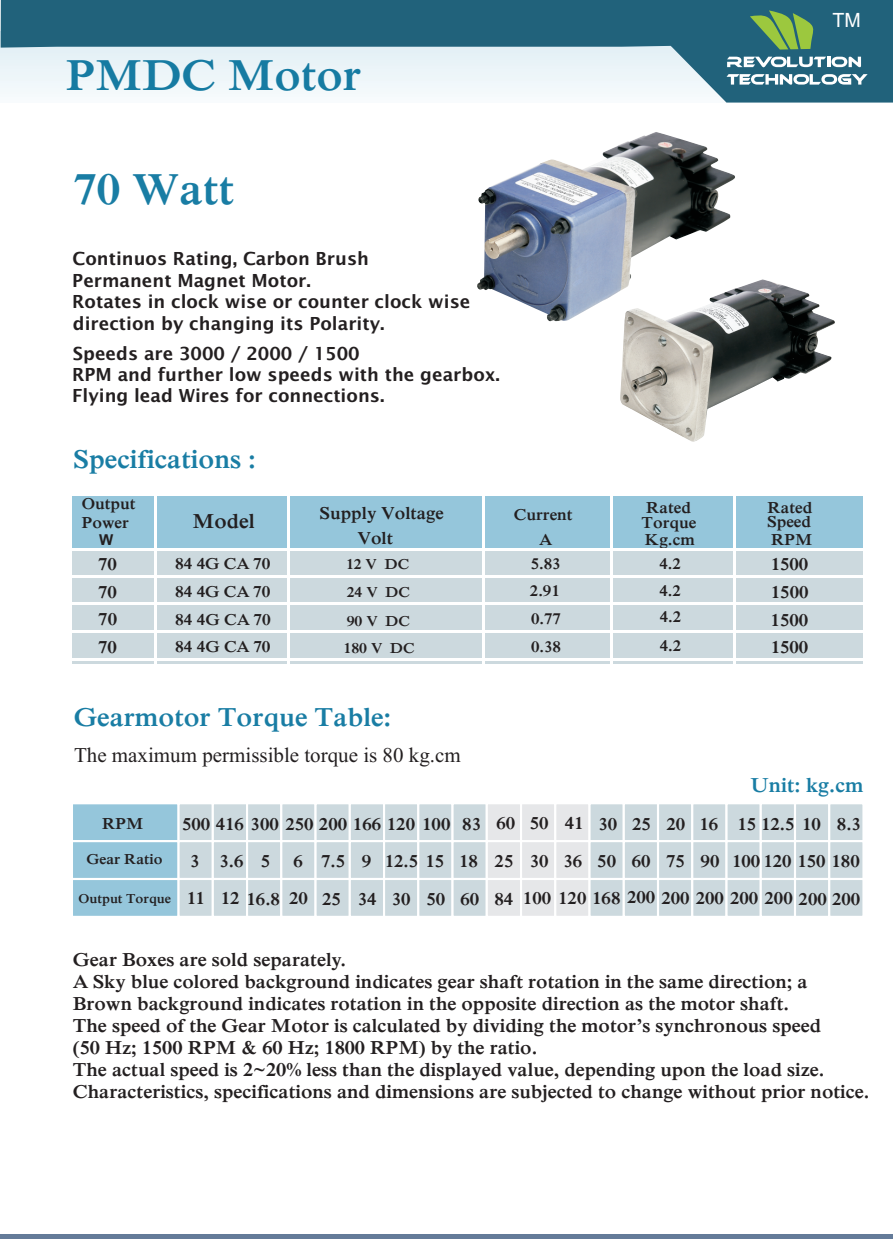
<style>
.page{position:relative;width:893px;height:1251px;background:#fff}
.page>*{position:absolute;margin:0;border:0;box-sizing:border-box;transform-origin:0 0}
.t1{font:700 45px "Iskoola Pota";color:#167ba2}
.t2{font:700 45px "Iskoola Pota";color:#197da4}
.t3{font:700 27px "Iskoola Pota";color:#197da4}
.t4{font:21px "Iskoola Pota";color:#231f20}
.t5{font:700 21px "Iskoola Pota";color:#197da4}
.t6{font:700 21px "Iskoola Pota";color:#231f20}
.t7{font:19.65px "Arial";color:#fff}
.t8{font:700 19.5px/22.2px "Iskoola Pota";color:#231f20}
.t9{font:18px "Lucida Sans";color:#231f20}
.t10{font:700 18px/27.8px "Iskoola Pota";color:#231f20;text-align:justify}
.t11{font:700 16.5px/27.6px "Iskoola Pota";color:#231f20}
.t12{font:700 16.05px/28.5px "Iskoola Pota";color:#231f20}
.t13{font:700 15px/26.7px "Iskoola Pota";color:#231f20}
.t14{font:700 15px "Arial";color:#231f20}
.t15{font:700 13.5px "Iskoola Pota";color:#231f20}
.s1{font-size:17.85px}
</style>
<div class="page">
<div style="left:72px;top:496px;width:791px;height:53px;background:#95c6db"></div>
<div style="left:72px;top:551px;width:791px;height:112px;background:#ccd9de"></div>
<hr style="left:154px;top:494px;width:2px;height:172px;background:#fff">
<hr style="left:69px;top:575px;width:805px;height:2px;background:#fff">
<hr style="left:70px;top:602px;width:803px;height:3px;background:#fff">
<hr style="left:71px;top:630px;width:802px;height:3px;background:#fff">
<hr style="left:69px;top:658px;width:804px;height:2px;background:#fff">
<hr style="left:287px;top:493px;width:2px;height:170px;background:#fff">
<hr style="left:483px;top:492px;width:2px;height:174px;background:#fff">
<hr style="left:734px;top:495px;width:2px;height:170px;background:#fff">
<hr style="left:611px;top:495px;width:2px;height:170px;background:#fff">
<svg style="left:73px;top:804px;width:790px;height:112px;background:#cddbe2"></svg>
<hr style="left:71px;top:548px;width:795px;height:3px;background:#fff">
<svg style="left:1px;top:0;width:892px;height:102px;fill:#21627b"></svg>
<svg style="left:750px;top:10px;width:71px;height:40px;background:#5c935d"></svg>
<svg style="left:727px;top:57px;width:134px;height:10px"></svg>
<svg style="left:726px;top:74px;width:142px;height:11px"></svg>
<hr style="left:0;top:1234px;width:893px;height:3px;background:#647b99">
<img style="left:477px;top:132px;width:258px;height:189px">
<img style="left:620px;top:279px;width:215px;height:162px">
<h1 class="t1" style="left:66px;top:59px;width:296px">PMDC Motor</h1>
<h1 class="t2" style="left:73px;top:173px;width:162px">70 Watt</h1>
<p class="t9" style="left:73px;top:251px;width:298px">Continuos Rating, Carbon Brush</p>
<p class="t9" style="left:72px;top:294px;width:400px">Rotates in clock wise or counter clock wise</p>
<p class="t9" style="left:73px;top:346px;width:288px">Speeds are 3000 / 2000 / 1500</p>
<p class="t9" style="left:72px;top:388px;width:314px">Flying lead Wires for connections.</p>
<p class="t9" style="left:72px;top:272px;width:240px">Permanent Magnet Motor.</p>
<p class="t9" style="left:73px;top:316px;width:313px">direction by changing its Polarity.</p>
<p class="t9" style="left:72px;top:367px;width:429px">RPM and further low speeds with the gearbox.</p>
<h2 class="t3" style="left:73px;top:449px;width:184px">Specifications :</h2>
<p class="t11" style="left:82px;top:495px;width:55px;line-height:18.8px">Output<br>Power</p>
<p class="t14" style="left:99px;top:534px;width:16px">W</p>
<p class="t10" style="left:98px;top:551px;width:21px">70<br>70<br>70<br>70</p>
<p class="t6" style="left:192px;top:513px;width:64px">Model</p>
<p class="t10" style="left:320px;top:501px;width:126px">Supply Voltage</p>
<p class="t11" style="left:514px;top:502px;width:60px">Current</p>
<p class="t11" style="left:175px;top:551px;width:97px">84 4G CA 70</p>
<p class="t11" style="left:175px;top:579px;width:97px;text-align:justify">84 4G CA 70<br>84 4G CA 70<br>84 4G CA 70</p>
<p class="t10" style="left:357px;top:526px;width:37px">Volt</p>
<p class="t11" style="left:539px;top:527px;width:15px">A</p>
<p class="t13" style="left:346px;top:551px;width:64px">12 V DC</p>
<p class="t13" style="left:347px;top:580px;width:64px">24 V DC</p>
<p class="t13" style="left:344px;top:609px;width:72px">90 V DC<br>180 V DC</p>
<p class="t12" style="left:530px;top:552px;width:32px;line-height:26.8px">5.83<br>2.91</p>
<p class="t12" style="left:531px;top:605px;width:31px">0.77<br>0.38</p>
<h2 class="t3" style="left:74px;top:706px;width:319px">Gearmotor Torque Table:</h2>
<p class="t4" style="left:74px;top:747px;width:388px">The maximum permissible torque is 80 kg.cm</p>
<p class="t7" style="left:832px;top:13px;width:30px">TM</p>
<p class="t11" style="left:641px;top:501px;width:56px;line-height:14.7px">Rated<br>Torque</p>
<p class="t11" style="left:645px;top:527px;width:51px">Kg.cm</p>
<p class="t11" style="left:771px;top:527px;width:43px">RPM</p>
<p class="t11" style="left:767px;top:495px;width:47px">Rated</p>
<p class="t11" style="left:767px;top:509px;width:46px">Speed</p>
<p class="t12" style="left:659px;top:551px;width:23px;line-height:27.3px">4.2<br>4.2</p>
<p class="t12" style="left:660px;top:604px;width:23px">4.2<br>4.2</p>
<p class="t10" style="left:771px;top:552px;width:39px">1500</p>
<p class="t10" style="left:771px;top:580px;width:39px;line-height:27.3px">1500<br>1500<br>1500</p>
<p class="t5" style="left:750px;top:777px;width:114px">Unit: kg.cm</p>
<p class="t11" style="left:102px;top:811px;width:43px">RPM</p>
<p class="t13" style="left:86px;top:847px;width:78px">Gear Ratio</p>
<p class="t15" style="left:79px;top:893px;width:94px">Output Torque</p>
<p class="t10" style="left:190px;top:807px;width:672px;line-height:37px;text-indent:-8px">500 416 300 <span class="s1">250</span> 200 166 120 100 83 60 50 41 30 25 20 16 15 12.5 10 8.3<br>3 3.6 5</p>
<p class="t10" style="left:187px;top:844px;width:675px;line-height:37.2px;text-align:right"><span class="s1">6</span> 7.5 9 12.5 15 18 25 30 36 50 60 75 90 100 120 150 180<br>11 12 16.8 <span class="s1">20</span> 25 34 30 50 60 84 100 120 168 200 200 200 200 200 200 200</p>
<p class="t8" style="left:73px;top:949px;width:798px">Gear Boxes are sold separately.<br>A Sky blue colored background indicates gear shaft rotation in the same direction; a Brown background indicates rotation in the opposite direction as the motor shaft.<br>The speed of the Gear Motor is calculated by dividing the motor’s synchronous speed<br>(50 Hz; 1500 RPM &amp; 60 Hz; 1800 RPM) by the ratio.<br>The actual speed is 2~20% less than the displayed value, depending upon the load size.<br>Characteristics, specifications and dimensions are subjected to change without prior notice.</p>
</div>
